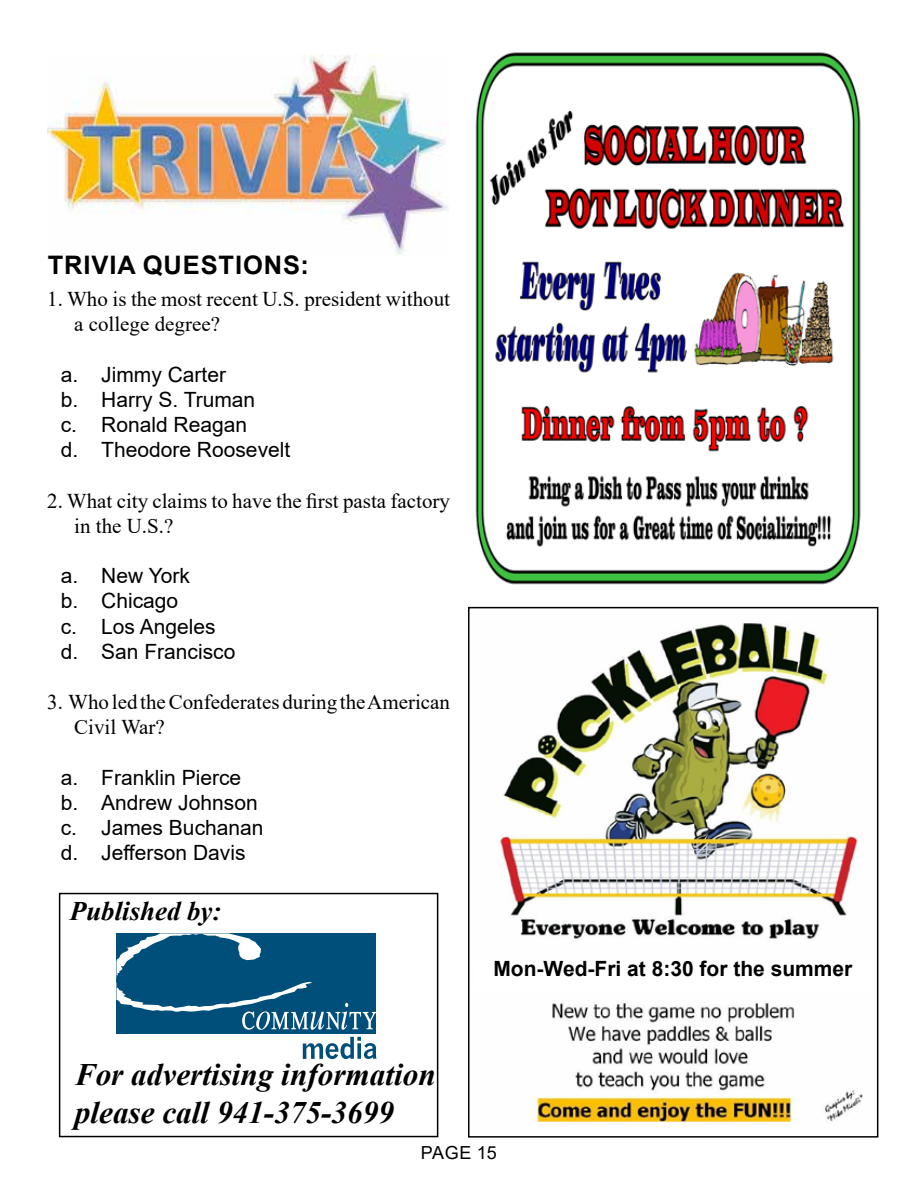
<style>
.page{position:relative;width:918px;height:1188px;background:#fff}
.page>*{position:absolute;margin:0;border:0;box-sizing:border-box;transform-origin:0 0}
.t1{font:italic 700 31.2px/37.5px "Times New Roman";color:#000}
.t2{font:italic 700 26.85px "Times New Roman";color:#000}
.t3{font:700 25.5px "Arial";letter-spacing:.035em;color:#000}
.t4{font:21px/25.2px "Arial";color:#000}
.t5{font:21px/25.2px "Times New Roman";color:#000}
.t6{font:700 21px "Arial";color:#000}
.t7{font:18px "Arial";letter-spacing:.02em;color:#000}
</style>
<div class="page">
<img style="left:47px;top:54px;width:402px;height:202px">
<img style="left:500px;top:623px;width:363px;height:499px">
<div style="left:468px;top:607px;width:410px;height:531px;border:2px solid #000"></div>
<img style="left:475px;top:52px;width:386px;height:533px">
<div style="left:116px;top:933px;width:260px;height:101px;background:#004f7b"></div>
<svg style="left:303px;top:1037px;width:74px;height:22px"></svg>
<svg style="left:116px;top:933px;width:260px;height:97px"></svg>
<div style="left:59px;top:893px;width:379px;height:244px;border:2px solid #000"></div>
<div style="left:475px;top:961px;width:396px;height:30px;background:#fff"></div>
<p class="t3" style="left:48px;top:247px;width:263px">TRIVIA QUESTIONS:</p>
<p class="t5" style="left:74px;top:286px;width:377px;text-indent:-27px">1. Who is the most recent U.S. president without a college degree?</p>
<p class="t4" style="left:61px;top:361px;width:231px">a. Jimmy Carter<br>b. Harry S. Truman<br>c. Ronald Reagan<br>d. Theodore Roosevelt</p>
<p class="t5" style="left:74px;top:487px;width:377px;text-indent:-27px">2. What city claims to have the first pasta factory in the U.S.?</p>
<p class="t4" style="left:61px;top:563px;width:176px">a. New York<br>b. Chicago<br>c. Los Angeles d. San Francisco</p>
<p class="t5" style="left:74px;top:689px;width:377px;text-indent:-27px">3. Who led the Confederates during the American<br>Civil War?</p>
<p class="t4" style="left:61px;top:765px;width:204px">a. Franklin Pierce b. Andrew Johnson c. James Buchanan d. Jefferson Davis</p>
<p class="t2" style="left:70px;top:892px;width:153px">Published by:</p>
<h1 class="t1" style="left:75px;top:1055px;width:362px">For advertising information please call 941-375-3699</h1>
<p class="t6" style="left:493px;top:954px;width:360px">Mon-Wed-Fri at 8:30 for the summer</p>
<p class="t7" style="left:421px;top:1140px;width:77px">PAGE 15</p>
</div>
